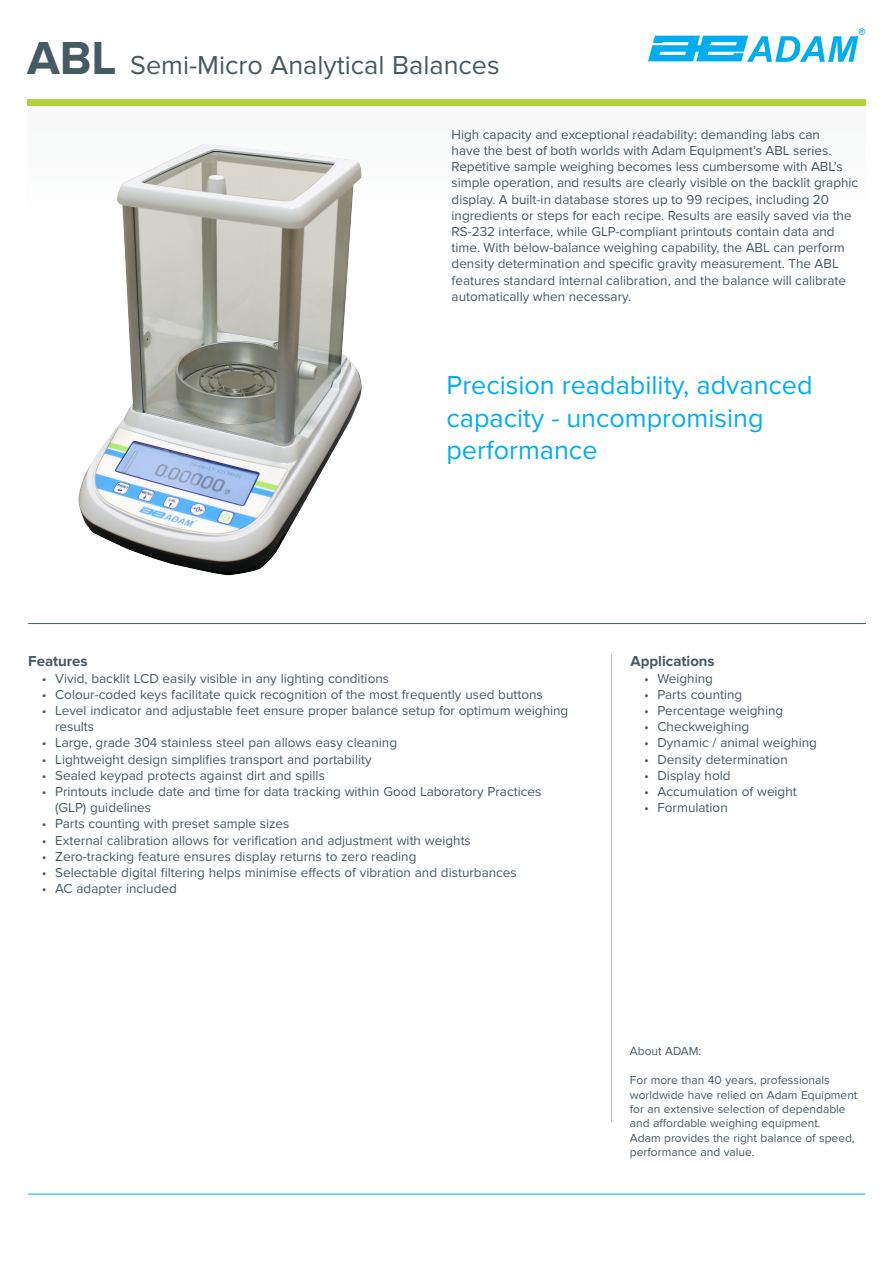
<style>
.page{position:relative;width:893px;height:1263px;background:#fff}
.page>*{position:absolute;margin:0;border:0;box-sizing:border-box;transform-origin:0 0}
.t1{font:27px/32.4px "Proxima Nova";color:#00aeef}
.t2{font:27px "Proxima Nova";color:#465a64}
.t3{font:700 15px "Proxima Nova";color:#465a64}
.t4{font:13.5px/16.2px "Proxima Nova";color:#465a64}
.t5{font:12px/14.4px "Proxima Nova";color:#465a64}
.s1{font-weight:700;font-size:48px}
</style>
<div class="page">
<div style="left:27px;top:106px;width:839px;height:114px;background:#fafbfb"></div>
<svg style="left:648px;top:28px;width:217px;height:34px"></svg>
<div style="left:27px;top:99px;width:838px;height:7px;background:#b2d23f"></div>
<hr style="left:28px;top:1194px;width:837px;height:1px;background:#00aeef">
<hr style="left:28px;top:623px;width:838px;height:1px;background:#465a64">
<hr style="left:611px;top:654px;width:1px;height:468px;background:#b2bfc6">
<img style="left:78px;top:144px;width:284px;height:432px">
<h1 class="t2" style="left:27px;top:50px;width:474px"><span class="s1">ABL</span> Semi-Micro Analytical Balances</h1>
<p class="t4" style="left:452px;top:126px;width:408px">High capacity and exceptional readability: demanding labs can<br>have the best of both worlds with Adam Equipment’s ABL series.<br>Repetitive sample weighing becomes less cumbersome with ABL’s simple operation, and results are clearly visible on the backlit graphic display. A built-in database stores up to 99 recipes, including 20 ingredients or steps for each recipe. Results are easily saved via the RS-232 interface, while GLP-compliant printouts contain data and time. With below-balance weighing capability, the ABL can perform density determination and specific gravity measurement. The ABL features standard internal calibration, and the balance will calibrate automatically when necessary.</p>
<h1 class="t1" style="left:446px;top:370px;width:368px">Precision readability, advanced capacity - uncompromising performance</h1>
<p class="t3" style="left:28px;top:653px;width:61px">Features</p>
<p class="t4" style="left:42px;top:670px;width:349px">• Vivid, backlit LCD easily visible in any lighting conditions</p>
<p class="t4" style="left:42px;top:686px;width:503px">• Colour-coded keys facilitate quick recognition of the most frequently used buttons</p>
<p class="t4" style="left:55px;top:702px;width:515px;text-indent:-14px">• Level indicator and adjustable feet ensure proper balance setup for optimum weighing results</p>
<p class="t4" style="left:42px;top:735px;width:357px">• Large, grade 304 stainless steel pan allows easy cleaning</p>
<p class="t4" style="left:42px;top:751px;width:331px">• Lightweight design simplifies transport and portability</p>
<p class="t4" style="left:42px;top:767px;width:285px">• Sealed keypad protects against dirt and spills</p>
<p class="t4" style="left:55px;top:783px;width:488px;text-indent:-14px">• Printouts include date and time for data tracking within Good Laboratory Practices (GLP) guidelines</p>
<p class="t4" style="left:42px;top:816px;width:249px">• Parts counting with preset sample sizes</p>
<p class="t4" style="left:42px;top:832px;width:431px">• External calibration allows for verification and adjustment with weights</p>
<p class="t4" style="left:42px;top:848px;width:376px">• Zero-tracking feature ensures display returns to zero reading</p>
<p class="t4" style="left:42px;top:864px;width:477px">• Selectable digital filtering helps minimise effects of vibration and disturbances</p>
<p class="t4" style="left:42px;top:881px;width:137px">• AC adapter included</p>
<p class="t3" style="left:630px;top:653px;width:86px">Applications</p>
<p class="t4" style="left:644px;top:670px;width:70px">• Weighing</p>
<p class="t4" style="left:644px;top:686px;width:100px">• Parts counting</p>
<p class="t4" style="left:644px;top:702px;width:141px">• Percentage weighing</p>
<p class="t4" style="left:644px;top:719px;width:107px">• Checkweighing</p>
<p class="t4" style="left:644px;top:735px;width:174px">• Dynamic / animal weighing</p>
<p class="t4" style="left:644px;top:751px;width:145px">• Density determination</p>
<p class="t4" style="left:644px;top:767px;width:88px">• Display hold</p>
<p class="t4" style="left:644px;top:783px;width:154px">• Accumulation of weight</p>
<p class="t4" style="left:644px;top:800px;width:85px">• Formulation</p>
<p class="t5" style="left:630px;top:1044px;width:73px">About ADAM:</p>
<p class="t5" style="left:630px;top:1073px;width:229px">For more than 40 years, professionals worldwide have relied on Adam Equipment for an extensive selection of dependable and affordable weighing equipment.<br>Adam provides the right balance of speed, performance and value.</p>
</div>
